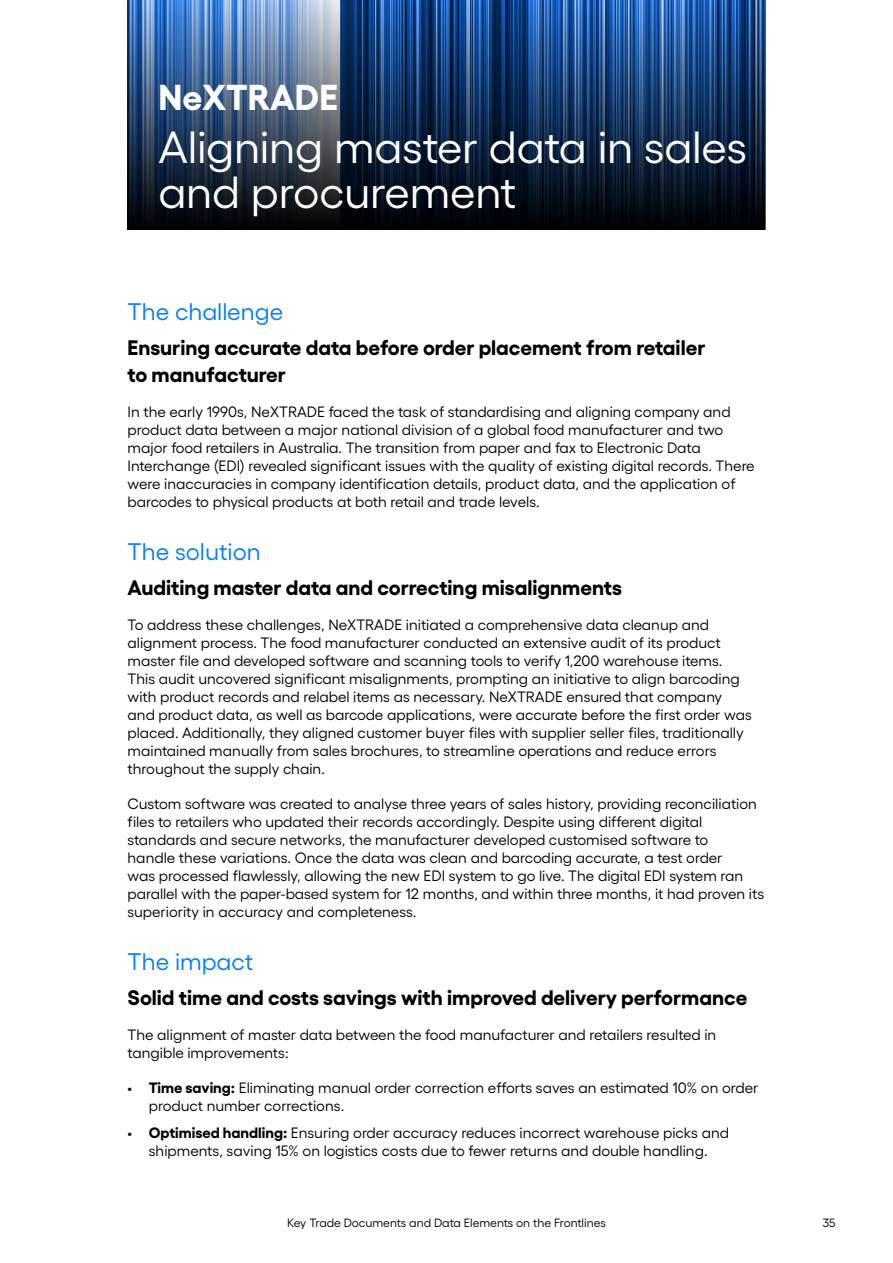
<style>
.page{position:relative;width:893px;height:1263px;background:#fff}
.page>*{position:absolute;margin:0;border:0;box-sizing:border-box;transform-origin:0 0}
.t1{font:45px/45px "Gellix";letter-spacing:-.005em;color:#fff}
.t2{font:700 36px "Gellix";color:#fff}
.t3{font:24px "Gellix";color:#007dff}
.t4{font:700 21px/27px "Gellix";color:#000}
.t5{font:15px/18px "Gellix";color:#000}
.t6{font:12px "Gellix";color:#000}
.s1{font-weight:700}
</style>
<div class="page">
<img style="left:128px;top:0;width:637px;height:230px">
<h2 class="t2" style="left:158px;top:68px;width:181px">NeXTRADE</h2>
<h1 class="t1" style="left:158px;top:120px;width:590px">Aligning master data in sales and procurement</h1>
<h3 class="t3" style="left:128px;top:293px;width:157px">The challenge</h3>
<h3 class="t4" style="left:128px;top:332px;width:579px">Ensuring accurate data before order placement from retailer to manufacturer</h3>
<p class="t5" style="left:128px;top:401px;width:629px">In the early 1990s, NeXTRADE faced the task of standardising and aligning company and product data between a major national division of a global food manufacturer and two major food retailers in Australia. The transition from paper and fax to Electronic Data Interchange (EDI) revealed significant issues with the quality of existing digital records. There were inaccuracies in company identification details, product data, and the application of barcodes to physical products at both retail and trade levels.</p>
<h3 class="t3" style="left:128px;top:533px;width:135px">The solution</h3>
<h3 class="t4" style="left:128px;top:572px;width:496px">Auditing master data and correcting misalignments</h3>
<p class="t5" style="left:128px;top:614px;width:626px">To address these challenges, NeXTRADE initiated a comprehensive data cleanup and alignment process. The food manufacturer conducted an extensive audit of its product master file and developed software and scanning tools to verify 1,200 warehouse items.<br>This audit uncovered significant misalignments, prompting an initiative to align barcoding with product records and relabel items as necessary. NeXTRADE ensured that company and product data, as well as barcode applications, were accurate before the first order was placed. Additionally, they aligned customer buyer files with supplier seller files, traditionally maintained manually from sales brochures, to streamline operations and reduce errors throughout the supply chain.</p>
<p class="t5" style="left:128px;top:793px;width:638px">Custom software was created to analyse three years of sales history, providing reconciliation files to retailers who updated their records accordingly. Despite using different digital standards and secure networks, the manufacturer developed customised software to<br>handle these variations. Once the data was clean and barcoding accurate, a test order<br>was processed flawlessly, allowing the new EDI system to go live. The digital EDI system ran parallel with the paper-based system for 12 months, and within three months, it had proven its superiority in accuracy and completeness.</p>
<h3 class="t3" style="left:128px;top:943px;width:127px">The impact</h3>
<h3 class="t4" style="left:128px;top:982px;width:621px">Solid time and costs savings with improved delivery performance</h3>
<p class="t5" style="left:128px;top:1024px;width:590px">The alignment of master data between the food manufacturer and retailers resulted in tangible improvements:</p>
<p class="t5" style="left:149px;top:1077px;width:611px;text-indent:-21px">• <span class="s1">Time saving:</span> Eliminating manual order correction efforts saves an estimated 10% on order product number corrections.</p>
<p class="t5" style="left:128px;top:1122px;width:603px;text-align:center">• <span class="s1">Optimised handling:</span> Ensuring order accuracy reduces incorrect warehouse picks and shipments, saving 15% on logistics costs due to fewer returns and double handling.</p>
<p class="t6" style="left:287px;top:1214px;width:320px">Key Trade Documents and Data Elements on the Frontlines</p>
<p class="t6" style="left:823px;top:1214px;width:14px">35</p>
</div>
